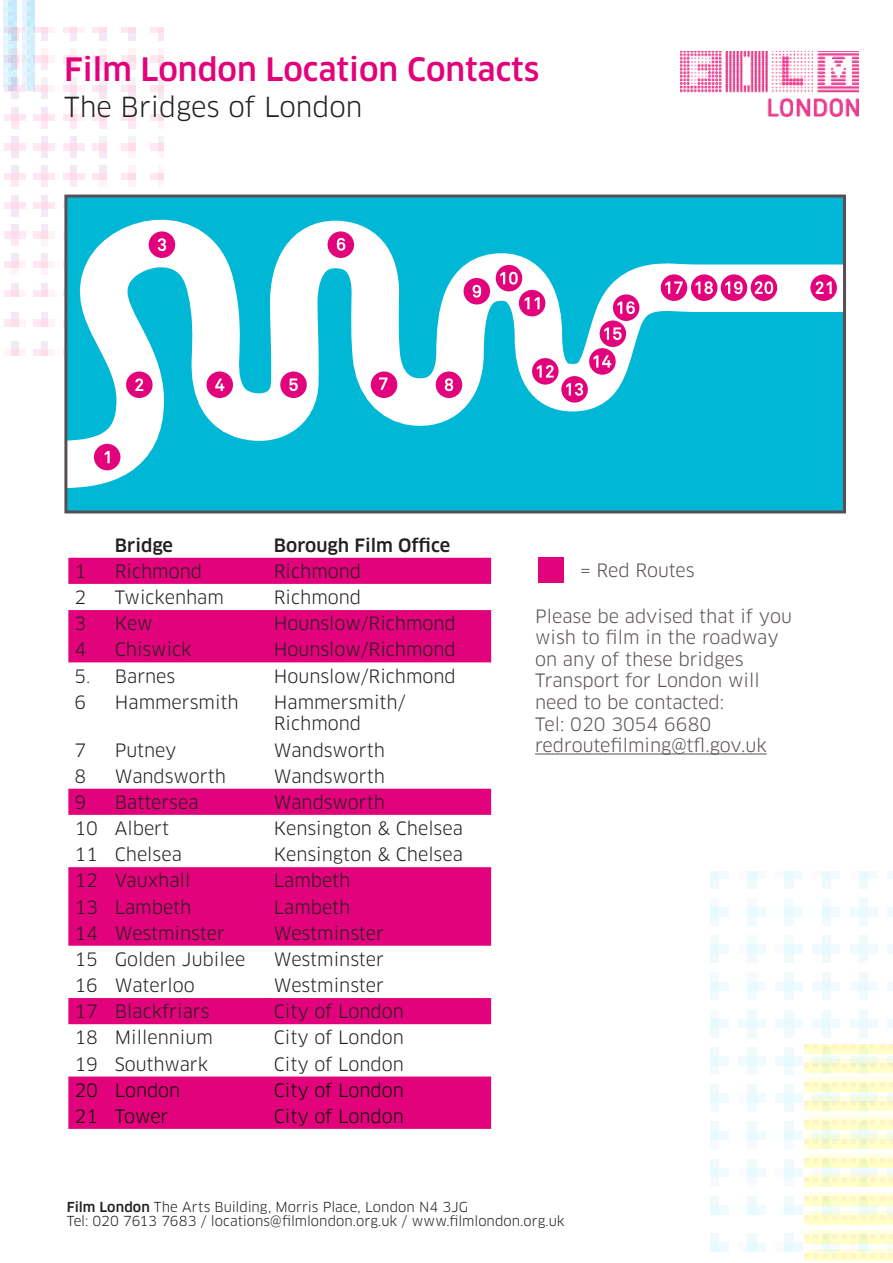
<style>
.page{position:relative;width:893px;height:1263px;background:#fff}
.page>*{position:absolute;margin:0;border:0;box-sizing:border-box;transform-origin:0 0}
.t1{font:500 31.5px "Clan OT";color:#e2027b}
.t2{font:27px "Clan OT";color:#231f20}
.Text{font:18px "Clan OT";color:#231f20}
.Text-2{font:18px/21.6px "Clan OT";color:#584f55}
.Text-3{font:18px "Clan OT";color:#040503}
.t3{font:500 18px "Clan OT";color:#231f20}
.t4{font:13.5px "Clan OT";color:#231f20}
.s1{color:#584f55}
.s2{font-weight:500}
</style>
<div class="page">
<img style="left:3px;top:0;width:31px;height:27px">
<img style="left:3px;top:27px;width:161px;height:328px">
<svg style="left:68px;top:199px;width:774px;height:310px"></svg>
<div style="left:149px;top:231px;width:26px;height:27px;background:#e2027b;border-radius:50%"></div>
<svg style="left:158px;top:238px;width:8px;height:13px"></svg>
<div style="left:94px;top:444px;width:26px;height:26px;background:#e2027b;border-radius:50%"></div>
<svg style="left:105px;top:451px;width:5px;height:12px"></svg>
<div style="left:126px;top:371px;width:27px;height:27px;background:#e2027b;border-radius:50%"></div>
<svg style="left:135px;top:378px;width:8px;height:13px"></svg>
<div style="left:496px;top:265px;width:26px;height:26px;background:#e2027b;border-radius:50%"></div>
<svg style="left:500px;top:272px;width:18px;height:13px"></svg>
<div style="left:280px;top:371px;width:27px;height:27px;background:#e2027b;border-radius:50%"></div>
<svg style="left:289px;top:378px;width:9px;height:13px"></svg>
<div style="left:371px;top:371px;width:26px;height:27px;background:#e2027b;border-radius:50%"></div>
<svg style="left:379px;top:377px;width:8px;height:13px"></svg>
<div style="left:464px;top:278px;width:26px;height:26px;background:#e2027b;border-radius:50%"></div>
<svg style="left:473px;top:285px;width:8px;height:13px"></svg>
<div style="left:519px;top:290px;width:26px;height:26px;background:#e2027b;border-radius:50%"></div>
<svg style="left:525px;top:297px;width:4px;height:12px"></svg>
<svg style="left:535px;top:297px;width:5px;height:12px"></svg>
<div style="left:532px;top:358px;width:26px;height:27px;background:#e2027b;border-radius:50%"></div>
<svg style="left:537px;top:365px;width:17px;height:13px"></svg>
<div style="left:561px;top:376px;width:27px;height:27px;background:#e2027b;border-radius:50%"></div>
<svg style="left:566px;top:383px;width:17px;height:13px"></svg>
<div style="left:436px;top:371px;width:26px;height:27px;background:#e2027b;border-radius:50%"></div>
<svg style="left:445px;top:378px;width:8px;height:13px"></svg>
<div style="left:600px;top:320px;width:26px;height:27px;background:#e2027b;border-radius:50%"></div>
<svg style="left:604px;top:327px;width:18px;height:13px"></svg>
<div style="left:328px;top:231px;width:26px;height:27px;background:#e2027b;border-radius:50%"></div>
<svg style="left:337px;top:238px;width:8px;height:13px"></svg>
<div style="left:207px;top:371px;width:26px;height:27px;background:#e2027b;border-radius:50%"></div>
<svg style="left:215px;top:379px;width:9px;height:12px"></svg>
<div style="left:589px;top:348px;width:27px;height:27px;background:#e2027b;border-radius:50%"></div>
<svg style="left:594px;top:355px;width:17px;height:13px"></svg>
<div style="left:613px;top:294px;width:26px;height:27px;background:#e2027b;border-radius:50%"></div>
<svg style="left:617px;top:301px;width:18px;height:13px"></svg>
<div style="left:661px;top:274px;width:26px;height:27px;background:#e2027b;border-radius:50%"></div>
<svg style="left:665px;top:282px;width:18px;height:12px"></svg>
<div style="left:691px;top:274px;width:26px;height:27px;background:#e2027b;border-radius:50%"></div>
<svg style="left:696px;top:281px;width:17px;height:13px"></svg>
<div style="left:721px;top:274px;width:26px;height:27px;background:#e2027b;border-radius:50%"></div>
<svg style="left:725px;top:281px;width:18px;height:13px"></svg>
<div style="left:751px;top:274px;width:26px;height:27px;background:#e2027b;border-radius:50%"></div>
<svg style="left:755px;top:281px;width:18px;height:13px"></svg>
<div style="left:810px;top:274px;width:27px;height:27px;background:#e2027b;border-radius:50%"></div>
<svg style="left:816px;top:281px;width:16px;height:13px"></svg>
<div style="left:64px;top:195px;width:782px;height:318px;border:3px solid #584f55"></div>
<svg style="left:68px;top:557px;width:423px;height:27px;background:#e2097f"></svg>
<svg style="left:68px;top:610px;width:423px;height:519px"></svg>
<hr style="left:535px;top:753px;width:232px;height:1px;background:#584f55">
<div style="left:538px;top:557px;width:26px;height:26px;background:#e2027b"></div>
<img style="left:680px;top:51px;width:179px;height:66px">
<img style="left:710px;top:871px;width:183px;height:390px">
<img style="left:804px;top:1045px;width:89px;height:215px">
<p class="t1" style="left:64px;top:51px;width:477px">Film London Location Contacts</p>
<p class="t2" style="left:64px;top:90px;width:300px">The Bridges of London</p>
<p class="t3" style="left:115px;top:535px;width:60px">Bridge</p>
<p class="t3" style="left:274px;top:535px;width:178px">Borough Film Office</p>
<p class="Text" style="left:74px;top:560px;width:13px">1</p>
<p class="Text" style="left:115px;top:560px;width:89px">Richmond</p>
<p class="Text" style="left:274px;top:560px;width:89px">Richmond</p>
<p class="Text" style="left:74px;top:587px;width:13px">2</p>
<p class="Text" style="left:115px;top:587px;width:111px">Twickenham</p>
<p class="Text" style="left:274px;top:587px;width:89px">Richmond</p>
<p class="Text" style="left:74px;top:613px;width:13px">3</p>
<p class="Text" style="left:115px;top:613px;width:39px">Kew</p>
<p class="Text" style="left:274px;top:613px;width:183px">Hounslow/Richmond</p>
<p class="Text" style="left:74px;top:639px;width:13px">4</p>
<p class="Text" style="left:115px;top:639px;width:78px">Chiswick</p>
<p class="Text" style="left:274px;top:639px;width:183px">Hounslow/Richmond</p>
<p class="Text" style="left:74px;top:665px;width:18px">5<span class="s1">.</span></p>
<p class="Text" style="left:115px;top:665px;width:62px">Barnes</p>
<p class="Text" style="left:274px;top:665px;width:183px">Hounslow/Richmond</p>
<p class="Text" style="left:74px;top:691px;width:13px">6</p>
<p class="Text" style="left:115px;top:691px;width:125px">Hammersmith</p>
<p class="Text" style="left:274px;top:691px;width:133px">Hammersmith/</p>
<p class="Text" style="left:274px;top:713px;width:89px">Richmond</p>
<p class="Text" style="left:74px;top:739px;width:13px">7</p>
<p class="Text" style="left:115px;top:739px;width:63px">Putney</p>
<p class="Text" style="left:274px;top:739px;width:113px">Wandsworth</p>
<p class="Text" style="left:74px;top:765px;width:13px">8</p>
<p class="Text" style="left:115px;top:765px;width:113px">Wandsworth</p>
<p class="Text" style="left:274px;top:765px;width:113px">Wandsworth</p>
<p class="Text" style="left:74px;top:791px;width:13px">9</p>
<p class="Text" style="left:115px;top:791px;width:85px">Battersea</p>
<p class="Text" style="left:274px;top:791px;width:113px">Wandsworth</p>
<p class="Text" style="left:74px;top:818px;width:25px">10</p>
<p class="Text" style="left:115px;top:818px;width:56px">Albert</p>
<p class="Text" style="left:274px;top:818px;width:191px">Kensington &amp; Chelsea</p>
<p class="Text" style="left:74px;top:844px;width:25px">11</p>
<p class="Text" style="left:115px;top:844px;width:69px">Chelsea</p>
<p class="Text" style="left:274px;top:844px;width:191px">Kensington &amp; Chelsea</p>
<p class="Text" style="left:74px;top:870px;width:25px">12</p>
<p class="Text" style="left:115px;top:870px;width:77px">Vauxhall</p>
<p class="Text" style="left:274px;top:870px;width:78px">Lambeth</p>
<p class="Text" style="left:74px;top:896px;width:25px">13</p>
<p class="Text" style="left:115px;top:896px;width:78px">Lambeth</p>
<p class="Text" style="left:274px;top:896px;width:78px">Lambeth</p>
<p class="Text" style="left:74px;top:922px;width:25px">14</p>
<p class="Text" style="left:115px;top:922px;width:112px">Westminster</p>
<p class="Text" style="left:274px;top:922px;width:112px">Westminster</p>
<p class="Text" style="left:74px;top:948px;width:25px">15</p>
<p class="Text" style="left:115px;top:948px;width:132px">Golden Jubilee</p>
<p class="Text" style="left:274px;top:948px;width:112px">Westminster</p>
<p class="Text" style="left:74px;top:975px;width:25px">16</p>
<p class="Text" style="left:115px;top:975px;width:81px">Waterloo</p>
<p class="Text" style="left:274px;top:975px;width:112px">Westminster</p>
<p class="Text" style="left:74px;top:1001px;width:25px">17</p>
<p class="Text" style="left:115px;top:1001px;width:96px">Blackfriars</p>
<p class="Text" style="left:274px;top:1001px;width:131px">City of London</p>
<p class="Text" style="left:74px;top:1027px;width:25px">18</p>
<p class="Text" style="left:115px;top:1027px;width:99px">Millennium</p>
<p class="Text" style="left:274px;top:1027px;width:131px">City of London</p>
<p class="Text" style="left:74px;top:1053px;width:25px">19</p>
<p class="Text" style="left:115px;top:1053px;width:95px">Southwark</p>
<p class="Text" style="left:274px;top:1053px;width:131px">City of London</p>
<p class="Text-3" style="left:74px;top:1079px;width:25px">20</p>
<p class="Text-3" style="left:115px;top:1079px;width:67px">London</p>
<p class="Text-3" style="left:274px;top:1079px;width:131px">City of London</p>
<p class="Text-3" style="left:74px;top:1105px;width:25px">21</p>
<p class="Text-3" style="left:115px;top:1105px;width:55px">Tower</p>
<p class="Text-3" style="left:274px;top:1105px;width:131px">City of London</p>
<p class="Text-2" style="left:580px;top:559px;width:116px">= Red Routes</p>
<p class="Text-2" style="left:535px;top:605px;width:258px">Please be advised that if you wish to film in the roadway on any of these bridges</p>
<p class="Text-2" style="left:535px;top:670px;width:226px">Transport for London will need to be contacted:</p>
<p class="Text-2" style="left:535px;top:713px;width:178px">Tel: 020 3054 6680</p>
<p class="Text-2" style="left:535px;top:735px;width:233px">redroutefilming@tfl.gov.uk</p>
<p class="t4" style="left:67px;top:1199px;width:403px"><span class="s2">Film London</span> The Arts Building, Morris Place, London N4 3JG</p>
<p class="t4" style="left:67px;top:1213px;width:499px">Tel: 020 7613 7683 / locations@filmlondon.org.uk / www.filmlondon.org.uk</p>
</div>
